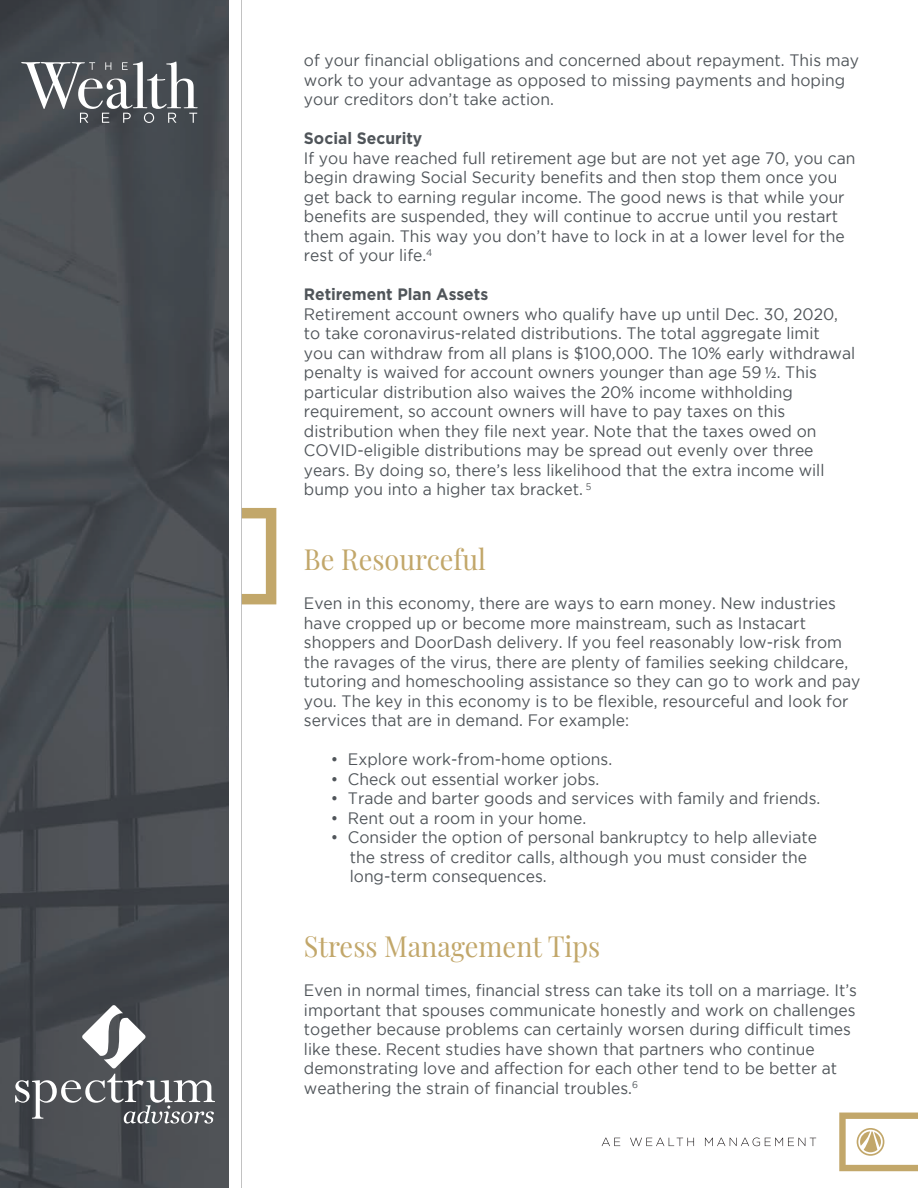
<style>
.page{position:relative;width:918px;height:1188px;background:#fff}
.page>*{position:absolute;margin:0;border:0;box-sizing:border-box;transform-origin:0 0}
.t1{font:28.5px "Playfair Display";color:#c2a76a;scale:.95 1}
.t2{font:16.5px/19.5px "Gotham";color:#50555a;scale:.95 1}
.t3{font:700 16.5px "Gotham";color:#50555a;scale:.95 1}
.s1{font-family:"Myriad Pro"}
</style>
<div class="page">
<svg style="left:242px;top:508px;width:34px;height:96px"></svg>
<hr style="left:240px;top:0;width:2px;height:1188px;background:#bababa">
<img style="left:0;top:0;width:229px;height:1188px">
<svg style="left:21px;top:61px;width:177px;height:62px"></svg>
<svg style="left:839px;top:1113px;width:79px;height:58px"></svg>
<svg style="left:602px;top:1138px;width:18px;height:8px"></svg>
<svg style="left:630px;top:1138px;width:64px;height:8px"></svg>
<svg style="left:705px;top:1138px;width:111px;height:8px"></svg>
<svg style="left:15px;top:1005px;width:200px;height:119px;background:#636569"></svg>
<p class="t2" style="left:304px;top:50px;width:586px">of your financial obligations and concerned about repayment. This may work to your advantage as opposed to missing payments and hoping your creditors don’t take action.</p>
<p class="t3" style="left:304px;top:127px;width:126px">Social Security</p>
<p class="t2" style="left:304px;top:148px;width:582px">If you have reached full retirement age but are not yet age 70, you can begin drawing Social Security benefits and then stop them once you get back to earning regular income. The good news is that while your benefits are suspended, they will continue to accrue until you restart them again. This way you don’t have to lock in at a lower level for the rest of your life.<sup>4</sup></p>
<p class="t3" style="left:304px;top:283px;width:196px">Retirement Plan Assets</p>
<p class="t2" style="left:304px;top:304px;width:582px">Retirement account owners who qualify have up until Dec. 30, 2020, to take coronavirus-related distributions. The total aggregate limit<br>you can withdraw from all plans is $100,000. The 10% early withdrawal penalty is waived for account owners younger than age 59 <span class="s1">½</span>. This particular distribution also waives the 20% income withholding requirement, so account owners will have to pay taxes on this distribution when they file next year. Note that the taxes owed on COVID-eligible distributions may be spread out evenly over three years. By doing so, there’s less likelihood that the extra income will bump you into a higher tax bracket. <sup>5</sup></p>
<h1 class="t1" style="left:304px;top:537px;width:193px">Be Resourceful</h1>
<p class="t2" style="left:304px;top:593px;width:587px">Even in this economy, there are ways to earn money. New industries have cropped up or become more mainstream, such as Instacart shoppers and DoorDash delivery. If you feel reasonably low-risk from the ravages of the virus, there are plenty of families seeking childcare, tutoring and homeschooling assistance so they can go to work and pay you. The key in this economy is to be flexible, resourceful and look for services that are in demand. For example:</p>
<p class="t2" style="left:331px;top:749px;width:298px">• Explore work-from-home options.</p>
<p class="t2" style="left:331px;top:769px;width:284px">• Check out essential worker jobs.</p>
<p class="t2" style="left:331px;top:788px;width:517px">• Trade and barter goods and services with family and friends.</p>
<p class="t2" style="left:331px;top:808px;width:270px">• Rent out a room in your home.</p>
<p class="t2" style="left:350px;top:827px;width:493px;text-indent:-19px">• Consider the option of personal bankruptcy to help alleviate the stress of creditor calls, although you must consider the long-term consequences.</p>
<h1 class="t1" style="left:304px;top:924px;width:313px">Stress Management Tips</h1>
<p class="t2" style="left:304px;top:980px;width:584px">Even in normal times, financial stress can take its toll on a marriage. It’s important that spouses communicate honestly and work on challenges together because problems can certainly worsen during difficult times like these. Recent studies have shown that partners who continue demonstrating love and affection for each other tend to be better at weathering the strain of financial troubles.<sup>6</sup></p>
</div>
